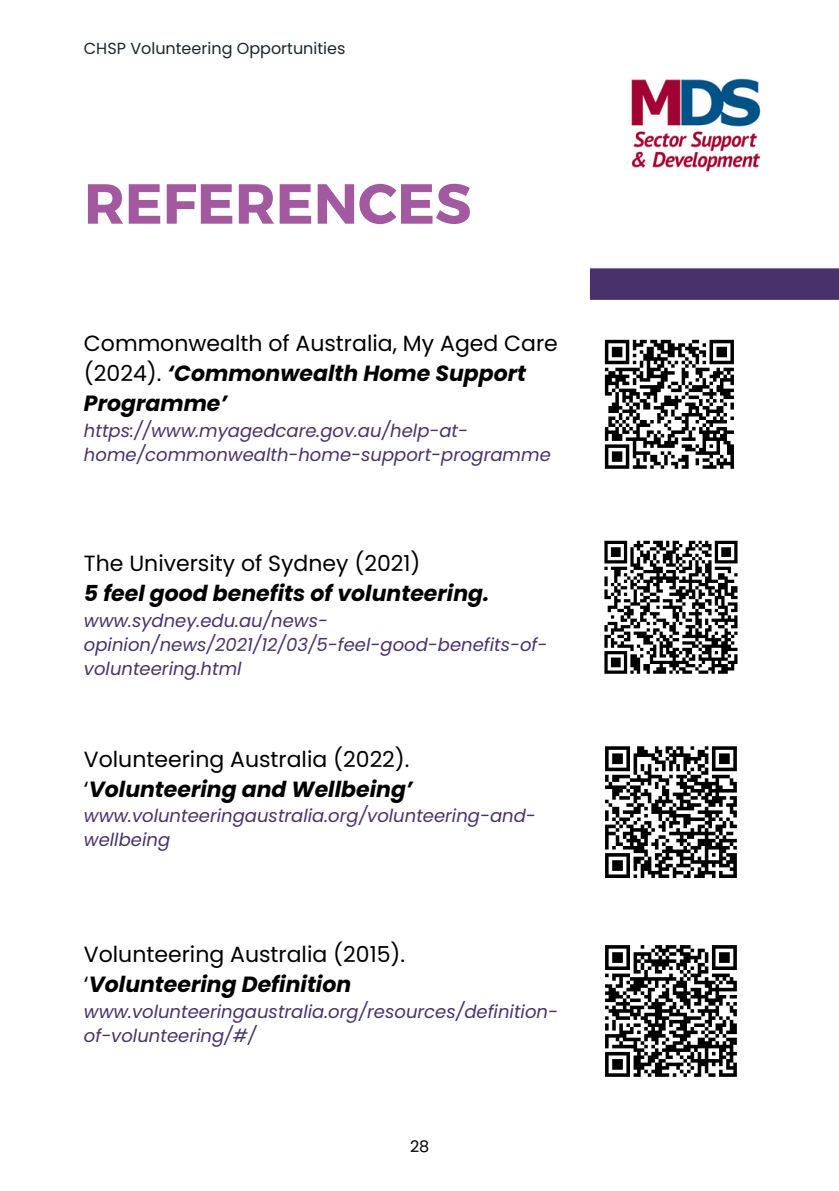
<style>
.page{position:relative;width:839px;height:1191px;background:#fff}
.page>*{position:absolute;margin:0;border:0;box-sizing:border-box;transform-origin:0 0}
.t1{font:700 56.4px "Montserrat";color:#a359a0}
.t2{font:22px/30px "Poppins";color:#000}
.t3{font:italic 700 22px/30px "Poppins";color:#000}
.t4{font:italic 18px/24px "Poppins";color:#49326b}
.t5{font:16px "Poppins";color:#1c262a}
.t6{font:16px "Poppins";color:#000}
.s1{font-weight:700;font-style:italic}
.s2{font-weight:400;font-style:normal}
</style>
<div class="page">
<img style="left:631px;top:78px;width:130px;height:94px">
<div style="left:590px;top:268px;width:248px;height:32px;background:#49326b"></div>
<svg style="left:604px;top:540px;width:134px;height:134px"></svg>
<svg style="left:605px;top:746px;width:132px;height:132px"></svg>
<svg style="left:605px;top:945px;width:132px;height:132px"></svg>
<svg style="left:604px;top:339px;width:130px;height:130px"></svg>
<p class="t5" style="left:84px;top:38px;width:263px">CHSP Volunteering Opportunities</p>
<p class="t1" style="left:84px;top:167px;width:389px">REFERENCES</p>
<h2 class="t2" style="left:84px;top:329px;width:475px">Commonwealth of Australia, My Aged Care (2024). <span class="s1">‘Commonwealth Home Support<br>Programme’</span></h2>
<h2 class="t4" style="left:84px;top:419px;width:468px">https://www.myagedcare.gov.au/help-at&shy;home/commonwealth-home-support-programme</h2>
<p class="t3" style="left:84px;top:548px;width:407px"><span class="s2">The University of Sydney (2021)<br></span>5 feel good benefits of volunteering.</p>
<p class="t4" style="left:84px;top:608px;width:465px">www.sydney.edu.au/news&shy;opinion/news/2021/12/03/5-feel-good-benefits-of&shy;volunteering.html</p>
<h2 class="t2" style="left:84px;top:744px;width:330px">Volunteering Australia (2022). ‘<span class="s1">Volunteering and Wellbeing’</span></h2>
<h2 class="t4" style="left:84px;top:804px;width:453px">www.volunteeringaustralia.org/volunteering-and&shy;wellbeing</h2>
<h2 class="t2" style="left:84px;top:940px;width:322px">Volunteering Australia (2015). ‘<span class="s1">Volunteering Definition</span></h2>
<h2 class="t4" style="left:84px;top:1000px;width:475px">www.volunteeringaustralia.org/resources/definition&shy;of-volunteering/#/</h2>
<p class="t6" style="left:410px;top:1135px;width:21px">28</p>
</div>
